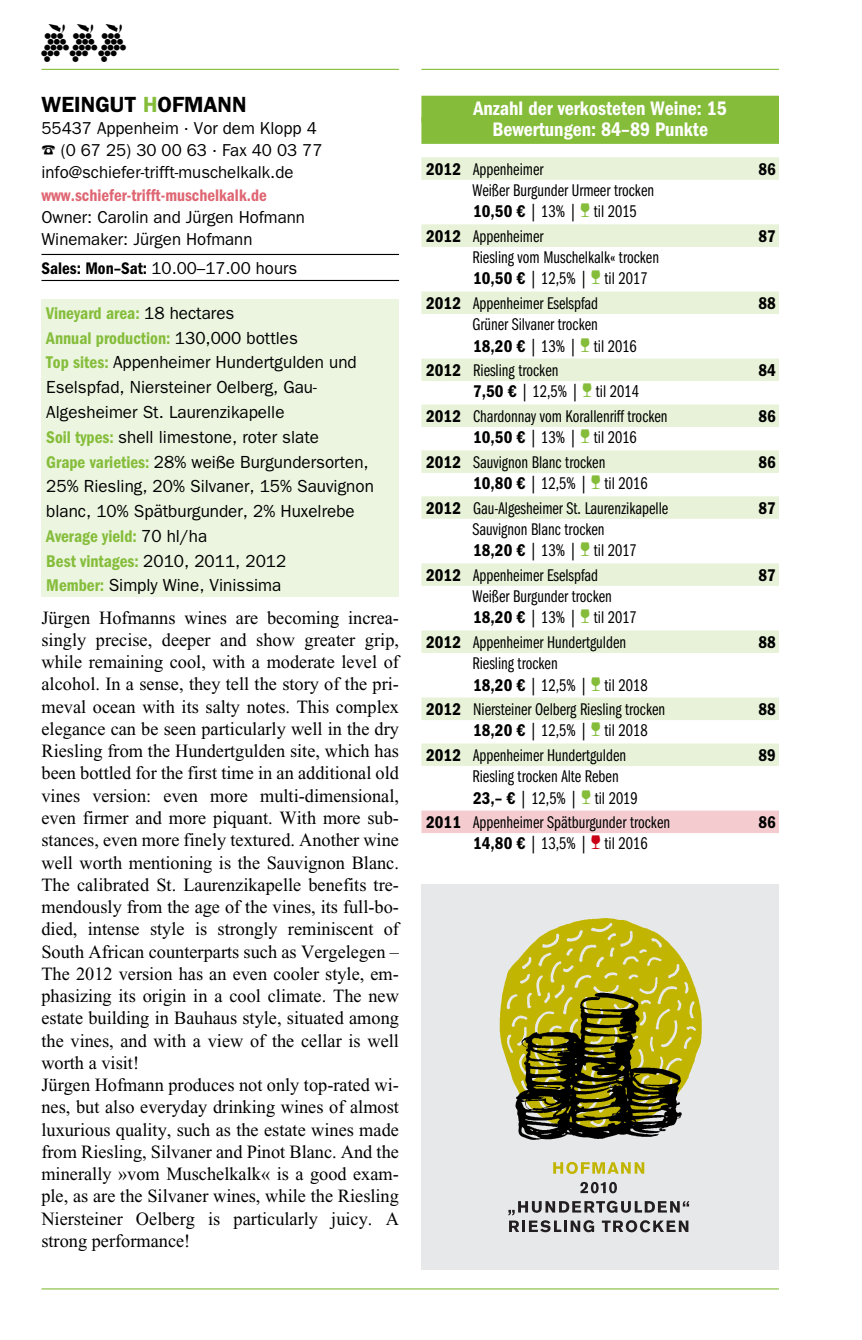
<style>
.page{position:relative;width:862px;height:1340px;background:#fff}
.page>*{position:absolute;margin:0;border:0;box-sizing:border-box;transform-origin:0 0}
.t1{font:49.5px "RUW Normal";color:#000}
.t2{font:600 22.05px "Franklin Gothic LT";color:#000}
.t3{font:600 condensed 20.25px/20.7px "Franklin Gothic LT";color:#fff;text-align:center}
.t4{font:18.68px/22.3px "Times New Roman";color:#000}
.t5{font:17.55px/21.2px "Franklin Gothic LT Book Cmpr";color:#000}
.t6{font:17.55px/24.8px "Franklin Gothic LT";color:#000}
.t7{font:600 condensed 17.55px "Franklin Gothic LT";color:#000}
.t8{font:17.32px/22.3px "Franklin Gothic LT";color:#000}
.t9{font:600 condensed 17.32px "Franklin Gothic LT";color:#df6673}
.s1{color:#85bd3b}
.s2{font-weight:600;font-stretch:condensed}
.s3{font-weight:600;font-stretch:condensed;color:#85bd3b}
.s4{font-family:"Franklin Gothic LT";font-weight:600;font-stretch:condensed}
.s5{font-family:"RUW Normal";color:#85bd3b}
.s6{font-family:"RUW Normal";color:#ca0016}
</style>
<div class="page">
<div style="left:421px;top:96px;width:357px;height:27px;background:#85bd3b"></div>
<div style="left:421px;top:117px;width:357px;height:27px;background:#85bd3b"></div>
<div style="left:421px;top:157px;width:357px;height:23px;background:#e7f2d8"></div>
<div style="left:421px;top:224px;width:357px;height:23px;background:#e7f2d8"></div>
<div style="left:421px;top:291px;width:357px;height:23px;background:#e7f2d8"></div>
<div style="left:421px;top:358px;width:357px;height:23px;background:#e7f2d8"></div>
<div style="left:421px;top:404px;width:357px;height:23px;background:#e7f2d8"></div>
<div style="left:421px;top:450px;width:357px;height:23px;background:#e7f2d8"></div>
<div style="left:421px;top:496px;width:357px;height:23px;background:#e7f2d8"></div>
<div style="left:421px;top:563px;width:357px;height:23px;background:#e7f2d8"></div>
<div style="left:421px;top:630px;width:357px;height:23px;background:#e7f2d8"></div>
<div style="left:421px;top:697px;width:357px;height:23px;background:#e7f2d8"></div>
<div style="left:421px;top:743px;width:357px;height:23px;background:#e7f2d8"></div>
<div style="left:421px;top:810px;width:357px;height:23px;background:#f4ccd0"></div>
<hr style="left:41px;top:254px;width:358px;height:1px;background:#000">
<hr style="left:41px;top:280px;width:358px;height:1px;background:#000">
<div style="left:41px;top:299px;width:358px;height:298px;background:#ecf5e0"></div>
<hr style="left:421px;top:69px;width:357px;height:1px;background:#85bd3b">
<hr style="left:41px;top:69px;width:358px;height:1px;background:#85bd3b">
<hr style="left:41px;top:1288px;width:737px;height:1px;background:#85bd3b">
<div style="left:421px;top:883px;width:357px;height:386px;background:#e7e8e9"></div>
<img style="left:499px;top:918px;width:203px;height:147px">
<svg style="left:553px;top:1161px;width:91px;height:12px"></svg>
<svg style="left:580px;top:1181px;width:36px;height:12px"></svg>
<svg style="left:508px;top:1200px;width:180px;height:32px"></svg>
<img style="left:503px;top:981px;width:190px;height:159px">
<h1 class="t1" style="left:41px;top:24px;width:87px">qqq</h1>
<p class="t2" style="left:41px;top:96px;width:207px">WEINGUT <span class="s1">H</span>OFMANN</p>
<p class="t8" style="left:41px;top:118px;width:276px">55437 Appenheim · Vor dem Klopp 4</p>
<p class="t8" style="left:61px;top:140px;width:263px">(0 67 25) 30 00 63 · Fax 40 03 77</p>
<p class="t8" style="left:41px;top:163px;width:253px">info@schiefer-trifft-muschelkalk.de</p>
<p class="t9" style="left:41px;top:189px;width:227px">www.schiefer-trifft-muschelkalk.de</p>
<p class="t8" style="left:41px;top:207px;width:265px">Owner: Carolin and Jürgen Hofmann<br>Winemaker: Jürgen Hofmann</p>
<p class="t8" style="left:41px;top:258px;width:257px"><span class="s2">Sales: Mon–Sat:</span> 10.00–17.00 hours</p>
<p class="t6" style="left:46px;top:302px;width:329px"><span class="s3">Vineyard area:</span> 18 hectares<br><span class="s3">Annual production:</span> 130,000 bottles<br><span class="s3">Top sites:</span> Appenheimer Hundertgulden und Eselspfad, Niersteiner Oelberg, Gau-Algesheimer St. Laurenzikapelle<br><span class="s3">Soil types:</span> shell limestone, roter slate<br><span class="s3">Grape varieties:</span> 28% weiße Burgundersorten, 25% Riesling, 20% Silvaner, 15% Sauvignon blanc, 10% Spätburgunder, 2% Huxelrebe <span class="s3">Average yield:</span> 70 hl/ha<br><span class="s3">Best vintages:</span> 2010, 2011, 2012<br><span class="s3">Member:</span> Simply Wine, Vinissima</p>
<p class="t4" style="left:41px;top:608px;width:359px">Jürgen Hofmanns wines are becoming increa&shy;singly precise, deeper and show greater grip, while remaining cool, with a moderate level of alcohol. In a sense, they tell the story of the pri&shy;meval ocean with its salty notes. This complex elegance can be seen particularly well in the dry Riesling from the Hundertgulden site, which has been bottled for the first time in an additional old vines version: even more multi-dimensional, even firmer and more piquant. With more sub&shy;stances, even more finely textured. Another wine well worth mentioning is the Sauvignon Blanc.<br>The calibrated St. Laurenzikapelle benefits tre&shy;mendously from the age of the vines, its full-bo&shy;died, intense style is strongly reminiscent of South African counterparts such as Vergelegen – The 2012 version has an even cooler style, em&shy;phasizing its origin in a cool climate. The new estate building in Bauhaus style, situated among the vines, and with a view of the cellar is well worth a visit!<br>Jürgen Hofmann produces not only top-rated wi&shy;nes, but also everyday drinking wines of almost luxurious quality, such as the estate wines made from Riesling, Silvaner and Pinot Blanc. And the minerally »vom Muschelkalk« is a good exam&shy;ple, as are the Silvaner wines, while the Riesling Niersteiner Oelberg is particularly juicy. A strong performance!</p>
<p class="t3" style="left:473px;top:100px;width:255px">Anzahl der verkosteten Weine: 15<br>Bewertungen: 84–89 Punkte</p>
<p class="t5" style="left:426px;top:160px;width:119px"><span class="s4">2012</span> Appenheimer</p>
<p class="t7" style="left:758px;top:163px;width:19px">86</p>
<p class="t5" style="left:472px;top:181px;width:183px">Weißer Burgunder Urmeer trocken<br><span class="s4">10,50 €</span> | 13% | <span class="s5">©</span> til 2015</p>
<p class="t5" style="left:426px;top:227px;width:119px"><span class="s4">2012</span> Appenheimer</p>
<p class="t7" style="left:758px;top:230px;width:19px">87</p>
<p class="t5" style="left:472px;top:248px;width:188px">Riesling vom Muschelkalk« trocken<br><span class="s4">10,50 €</span> | 12,5% | <span class="s5">©</span> til 2017</p>
<p class="t5" style="left:426px;top:294px;width:173px"><span class="s4">2012</span> Appenheimer Eselspfad</p>
<p class="t7" style="left:758px;top:297px;width:19px">88</p>
<p class="t5" style="left:472px;top:315px;width:166px">Grüner Silvaner trocken<br><span class="s4">18,20 €</span> | 13% | <span class="s5">©</span> til 2016</p>
<p class="t5" style="left:426px;top:361px;width:134px"><span class="s4">2012</span> Riesling trocken</p>
<p class="t7" style="left:758px;top:364px;width:19px">84</p>
<p class="t5" style="left:426px;top:380px;width:243px;line-height:24.8px;text-indent:47px"><span class="s4">7,50 €</span> | 12,5% | <span class="s5">©</span> til 2014<br><span class="s4">2012</span> Chardonnay vom Korallenriff trocken</p>
<p class="t7" style="left:758px;top:410px;width:19px">86</p>
<p class="t5" style="left:426px;top:426px;width:212px;line-height:24.8px;text-indent:47px"><span class="s4">10,50 €</span> | 13% | <span class="s5">©</span> til 2016<br><span class="s4">2012</span> Sauvignon Blanc trocken</p>
<p class="t5" style="left:426px;top:472px;width:243px;line-height:24.8px;text-indent:47px"><span class="s4">10,80 €</span> | 12,5% | <span class="s5">©</span> til 2016<br><span class="s4">2012</span> Gau-Algesheimer St. Laurenzikapelle</p>
<p class="t7" style="left:758px;top:456px;width:19px">86</p>
<p class="t7" style="left:758px;top:502px;width:19px">87</p>
<p class="t5" style="left:472px;top:520px;width:166px">Sauvignon Blanc trocken<br><span class="s4">18,20 €</span> | 13% | <span class="s5">©</span> til 2017</p>
<p class="t5" style="left:426px;top:566px;width:173px"><span class="s4">2012</span> Appenheimer Eselspfad</p>
<p class="t7" style="left:758px;top:569px;width:19px">87</p>
<p class="t5" style="left:472px;top:587px;width:166px">Weißer Burgunder trocken<br><span class="s4">18,20 €</span> | 13% | <span class="s5">©</span> til 2017</p>
<p class="t5" style="left:426px;top:633px;width:201px"><span class="s4">2012</span> Appenheimer Hundertgulden</p>
<p class="t7" style="left:758px;top:636px;width:19px">88</p>
<p class="t5" style="left:472px;top:654px;width:176px">Riesling trocken<br><span class="s4">18,20 €</span> | 12,5% | <span class="s5">©</span> til 2018</p>
<p class="t5" style="left:426px;top:700px;width:240px"><span class="s4">2012</span> Niersteiner Oelberg Riesling trocken</p>
<p class="t7" style="left:758px;top:703px;width:19px">88</p>
<p class="t5" style="left:426px;top:719px;width:223px;line-height:24.8px;text-indent:47px"><span class="s4">18,20 €</span> | 12,5% | <span class="s5">©</span> til 2018<br><span class="s4">2012</span> Appenheimer Hundertgulden</p>
<p class="t7" style="left:758px;top:749px;width:19px">89</p>
<p class="t5" style="left:472px;top:767px;width:167px">Riesling trocken Alte Reben<br><span class="s4">23,– €</span> | 12,5% | <span class="s5">©</span> til 2019</p>
<p class="t5" style="left:426px;top:813px;width:245px"><span class="s4">2011</span> Appenheimer Spätburgunder trocken</p>
<p class="t7" style="left:758px;top:816px;width:19px">86</p>
<p class="t5" style="left:473px;top:834px;width:176px"><span class="s4">14,80 €</span> | 13,5% | <span class="s6">©</span> til 2016</p>
</div>
